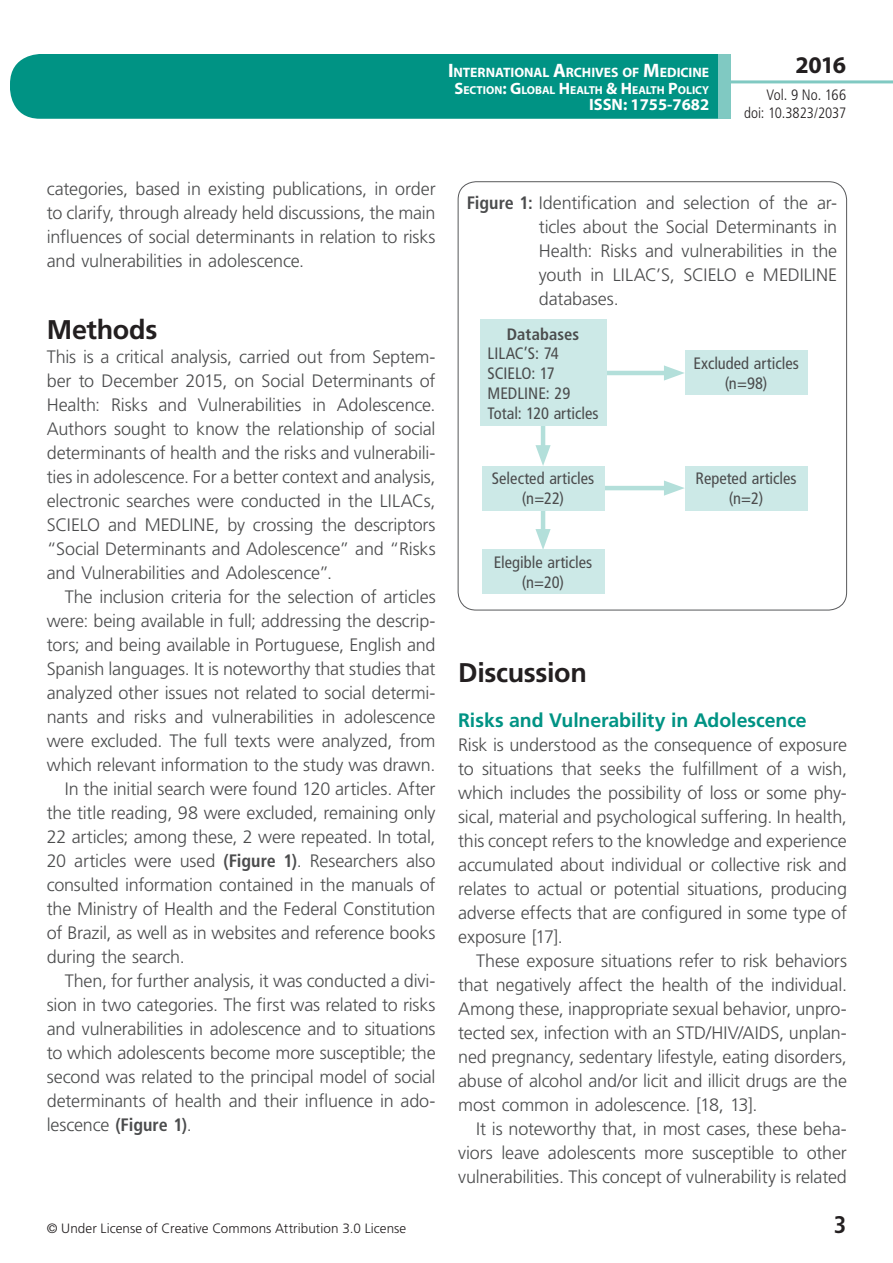
<style>
.page{position:relative;width:893px;height:1263px;background:#fff}
.page>*{position:absolute;margin:0;border:0;box-sizing:border-box;transform-origin:0 0}
.t1{font:700 27px "Frutiger LT Std";letter-spacing:-.01em;color:#231f20}
.t2{font:700 24px "Myriad Pro";color:#231f20}
.t3{font:700 condensed 24px "Frutiger LT Std";color:#231f20}
.t4{font:700 19.5px "Frutiger LT Std";letter-spacing:-.005em;color:#009384}
.t5{font:300 18px/24px "Frutiger LT Std";letter-spacing:-.01em;color:#4b4c4d;text-align:justify}
.t6{font:condensed 16.5px/19.8px "Frutiger LT Std";color:#4b4c4d;text-align:center}
.t7{font:700 16.5px "Myriad Pro";color:#fff}
.t8{font:700 condensed 16.5px "Frutiger LT Std";letter-spacing:.005em;color:#4b4c4d}
.t9{font:300 condensed 15px/18px "Frutiger LT Std";letter-spacing:-.005em;color:#231f20;text-align:right}
.t10{font:700 13.65px "Myriad Pro";letter-spacing:-.005em;color:#fff}
.t11{font:300 13.5px "Frutiger LT Std";letter-spacing:.005em;color:#231f20}
.t12{font:700 11.55px "Myriad Pro";color:#fff}
.s1{font-size:19.5px}
.s2{font-size:16.5px}
.s3{font-weight:700;font-stretch:condensed}
</style>
<div class="page">
<div style="left:10px;top:54px;width:775px;height:65px;background:#009384;border-radius:30px"></div>
<div style="left:732px;top:0;width:161px;height:157px;background:#fff"></div>
<hr style="left:730px;top:80px;width:163px;height:3px;background:#80c9c2">
<div style="left:718px;top:54px;width:13px;height:65px;background:#80c9c2"></div>
<hr style="left:541px;top:408px;width:4px;height:45px;background:#b3dfda">
<svg style="left:535px;top:445px;width:16px;height:21px"></svg>
<hr style="left:541px;top:492px;width:4px;height:45px;background:#b3dfda">
<svg style="left:535px;top:529px;width:16px;height:21px"></svg>
<div style="left:685px;top:351px;width:122px;height:44px;background:#cce9e7"></div>
<div style="left:685px;top:466px;width:122px;height:44px;background:#cce9e7"></div>
<div style="left:482px;top:550px;width:122px;height:44px;background:#cce9e7"></div>
<hr style="left:546px;top:371px;width:126px;height:4px;background:#b3dfda">
<svg style="left:664px;top:365px;width:20px;height:16px"></svg>
<hr style="left:546px;top:486px;width:126px;height:4px;background:#b3dfda">
<svg style="left:664px;top:480px;width:21px;height:16px"></svg>
<div style="left:480px;top:320px;width:126px;height:106px;background:#cce9e7"></div>
<div style="left:482px;top:466px;width:122px;height:44px;background:#cce9e7"></div>
<p class="t10" style="left:448px;top:64px;width:263px"><span class="s1">I</span>NTERNATIONAL <span class="s1">A</span>RCHIVES OF <span class="s1">M</span>EDICINE</p>
<p class="t12" style="left:454px;top:82px;width:256px"><span class="s2">S</span>ECTION<span class="s2">: G</span>LOBAL <span class="s2">H</span> EALTH <span class="s2">&amp; H</span> EALTH <span class="s2">P</span>OLICY</p>
<p class="t7" style="left:589px;top:94px;width:122px">ISSN: 1755-7682</p>
<h2 class="t2" style="left:795px;top:49px;width:52px">2016</h2>
<p class="t9" style="left:744px;top:86px;width:104px">Vol. 9 No. 166 doi: 10.3823/2037</p>
<p class="t5" style="left:47px;top:177px;width:390px">categories, based in existing publications, in order to clarify, through already held discussions, the main influences of social determinants in relation to risks and vulnerabilities in adolescence.</p>
<h1 class="t1" style="left:47px;top:314px;width:112px">Methods</h1>
<p class="t5" style="left:47px;top:345px;width:390px">This is a critical analysis, carried out from Septem&shy;ber to December 2015, on Social Determinants of Health: Risks and Vulnerabilities in Adolescence.<br>Authors sought to know the relationship of social determinants of health and the risks and vulnerabili&shy;ties in adolescence. For a better context and analysis, electronic searches were conducted in the LILACs, SCIELO and MEDLINE, by crossing the descriptors “Social Determinants and Adolescence” and “Risks and Vulnerabilities and Adolescence”.</p>
<p class="t5" style="left:65px;top:585px;width:372px">The inclusion criteria for the selection of articles</p>
<p class="t5" style="left:47px;top:609px;width:390px">were: being available in full; addressing the descrip-</p>
<p class="t5" style="left:47px;top:633px;width:390px">tors; and being available in Portuguese, English and</p>
<p class="t5" style="left:47px;top:657px;width:390px">Spanish languages. It is noteworthy that studies that</p>
<p class="t5" style="left:47px;top:681px;width:390px">analyzed other issues not related to social determi-</p>
<p class="t5" style="left:47px;top:705px;width:390px">nants and risks and vulnerabilities in adolescence</p>
<p class="t5" style="left:47px;top:729px;width:390px">were excluded. The full texts were analyzed, from</p>
<p class="t5" style="left:47px;top:753px;width:390px">which relevant information to the study was drawn.</p>
<p class="t5" style="left:65px;top:777px;width:372px">In the initial search were found 120 articles. After</p>
<p class="t5" style="left:47px;top:801px;width:390px">the title reading, 98 were excluded, remaining only</p>
<p class="t5" style="left:47px;top:825px;width:390px">22 articles; among these, 2 were repeated. In total,</p>
<p class="t5" style="left:47px;top:849px;width:390px">20 articles were used <span class="s3">(Figure 1)</span>. Researchers also</p>
<p class="t5" style="left:47px;top:873px;width:390px">consulted information contained in the manuals of</p>
<p class="t5" style="left:47px;top:897px;width:390px">the Ministry of Health and the Federal Constitution</p>
<p class="t5" style="left:47px;top:921px;width:390px">of Brazil, as well as in websites and reference books</p>
<p class="t5" style="left:47px;top:945px;width:140px">during the search.</p>
<p class="t5" style="left:65px;top:969px;width:372px">Then, for further analysis, it was conducted a divi-</p>
<p class="t5" style="left:47px;top:993px;width:390px">sion in two categories. The first was related to risks</p>
<p class="t5" style="left:47px;top:1017px;width:390px">and vulnerabilities in adolescence and to situations</p>
<p class="t5" style="left:47px;top:1041px;width:390px">to which adolescents become more susceptible; the</p>
<p class="t5" style="left:47px;top:1065px;width:390px">second was related to the principal model of social</p>
<p class="t5" style="left:47px;top:1089px;width:390px">determinants of health and their influence in ado-</p>
<p class="t5" style="left:47px;top:1113px;width:146px">lescence <span class="s3">(Figure 1)</span>.</p>
<p class="t5" style="left:539px;top:191px;width:300px;text-indent:-72px"><span class="s3">Figure 1:</span> Identification and selection of the ar&shy;ticles about the Social Determinants in Health: Risks and vulnerabilities in the youth in LILAC’S, SCIELO e MEDILINE databases.</p>
<p class="t8" style="left:507px;top:324px;width:74px">Databases</p>
<p class="t6" style="left:488px;top:344px;width:113px;text-align:left">LILAC’S: 74<br>SCIELO: 17<br>MEDLINE: 29<br>Total: 120 articles</p>
<p class="t6" style="left:492px;top:469px;width:104px">Selected articles (n=22)</p>
<p class="t6" style="left:494px;top:553px;width:100px">Elegible articles (n=20)</p>
<p class="t6" style="left:693px;top:354px;width:107px">Excluded articles (n=98)</p>
<p class="t6" style="left:696px;top:469px;width:102px">Repeted articles (n=2)</p>
<h1 class="t1" style="left:458px;top:656px;width:130px">Discussion</h1>
<p class="t4" style="left:458px;top:708px;width:350px">Risks and Vulnerability in Adolescence</p>
<p class="t5" style="left:458px;top:733px;width:390px">Risk is understood as the consequence of exposure to situations that seeks the fulfillment of a wish, which includes the possibility of loss or some phy&shy;sical, material and psychological suffering. In health, this concept refers to the knowledge and experience accumulated about individual or collective risk and relates to actual or potential situations, producing adverse effects that are configured in some type of exposure [17].</p>
<p class="t5" style="left:458px;top:949px;width:390px;text-indent:18px">These exposure situations refer to risk behaviors that negatively affect the health of the individual.<br>Among these, inappropriate sexual behavior, unpro&shy;tected sex, infection with an STD/HIV/AIDS, unplan&shy;ned pregnancy, sedentary lifestyle, eating disorders, abuse of alcohol and/or licit and illicit drugs are the most common in adolescence. [18, 13].</p>
<p class="t5" style="left:458px;top:1117px;width:390px;text-indent:18px">It is noteworthy that, in most cases, these beha&shy;viors leave adolescents more susceptible to other vulnerabilities. This concept of vulnerability is related</p>
<p class="t11" style="left:47px;top:1220px;width:361px">© Under License of Creative Commons Attribution 3.0 License</p>
<h2 class="t3" style="left:834px;top:1210px;width:14px">3</h2>
</div>
